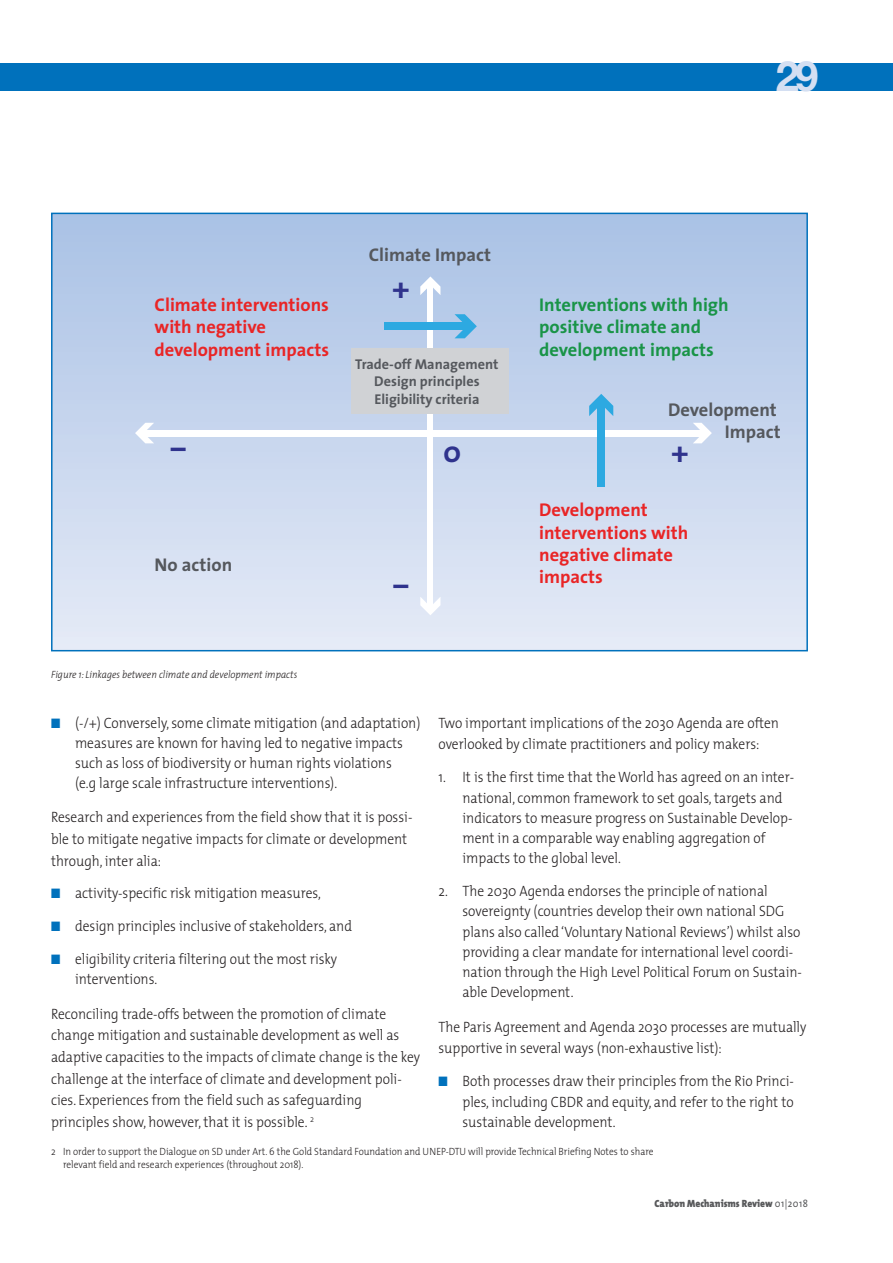
<style>
.page{position:relative;width:893px;height:1263px;background:#fff}
.page>*{position:absolute;margin:0;border:0;box-sizing:border-box;transform-origin:0 0}
.t1{font:700 42px "Helvetica Neue LT";color:#d4dff2}
.t2{font:700 29.85px "The Sans";color:#2f338d}
.t3{font:700 18.45px/22.2px "The Sans";color:#e92526}
.t4{font:700 18.45px/22.2px "The Sans";color:#199447}
.t5{font:700 18.45px/22.2px "The Sans";color:#55585d;text-align:right}
.t6{font:300 15px/20.2px "The Mix";color:#231f20;scale:.9 1}
.t7{font:700 14.25px/17.1px "The Sans";color:#55585d;text-align:center}
.t8{font:300 10.5px/12.6px "The Mix";color:#231f20;scale:.9 1}
.t9{font:italic 300 10.5px "The Mix";color:#231f20;scale:.9 1}
.t10{font:900 10.5px "The Mix";color:#58595b;scale:.9 1}
.s1{color:#0071bc}
.s2{font-weight:400}
</style>
<div class="page">
<div style="left:0;top:64px;width:893px;height:27px;background:#0071bc"></div>
<img style="left:54px;top:216px;width:751px;height:432px">
<div style="left:142px;top:430px;width:563px;height:6px;background:#fff"></div>
<svg style="left:135px;top:423px;width:19px;height:20px"></svg>
<svg style="left:693px;top:423px;width:19px;height:20px"></svg>
<div style="left:427px;top:283px;width:6px;height:325px;background:#fff"></div>
<svg style="left:420px;top:597px;width:20px;height:18px"></svg>
<svg style="left:420px;top:276px;width:20px;height:19px"></svg>
<div style="left:598px;top:402px;width:7px;height:85px;background:#2da9e1"></div>
<svg style="left:589px;top:394px;width:24px;height:22px"></svg>
<div style="left:384px;top:323px;width:85px;height:7px;background:#2da9e1"></div>
<svg style="left:454px;top:314px;width:23px;height:24px"></svg>
<div style="left:351px;top:348px;width:158px;height:66px;background:#d0d2d5"></div>
<div style="left:51px;top:213px;width:757px;height:438px;border:2px solid #0071bc"></div>
<p class="t5" style="left:369px;top:245px;width:124px">Climate Impact</p>
<h1 class="t1" style="left:776px;top:61px;width:44px">29</h1>
<h2 class="t2" style="left:392px;top:275px;width:18px">+</h2>
<p class="t3" style="left:155px;top:295px;width:176px">Climate interventions with negative development impacts</p>
<p class="t4" style="left:539px;top:295px;width:191px">Interventions with high positive climate and development impacts</p>
<p class="t7" style="left:355px;top:357px;width:145px">Trade-off Management<br>Design principles<br>Eligibility criteria</p>
<p class="t5" style="left:668px;top:400px;width:114px">Development<br>Impact</p>
<h2 class="t2" style="left:171px;top:436px;width:16px">–</h2>
<h2 class="t2" style="left:443px;top:439px;width:20px">0</h2>
<p class="t5" style="left:155px;top:556px;width:79px">No action</p>
<p class="t9" style="left:51px;top:670px;width:275px">Figure 1: Linkages between climate and development impacts</p>
<h2 class="t2" style="left:393px;top:572px;width:16px">–</h2>
<h2 class="t2" style="left:671px;top:439px;width:18px">+</h2>
<p class="t3" style="left:539px;top:500px;width:151px">Development interventions with negative climate impacts</p>
<p class="t6" style="left:75px;top:714px;width:385px;text-indent:-24px"><span class="s1">■</span> (-/+) Conversely, some climate mitigation (and adaptation) measures are known for having led to negative impacts such as loss of biodiversity or human rights violations<br>(e.g large scale infrastructure interventions).</p>
<p class="t6" style="left:51px;top:808px;width:403px;line-height:21.6px">Research and experiences from the field show that it is possi&shy;ble to mitigate negative impacts for climate or development through, inter alia:</p>
<p class="t6" style="left:51px;top:885px;width:301px"><span class="s1">■</span> activity-specific risk mitigation measures,</p>
<p class="t6" style="left:51px;top:918px;width:336px"><span class="s1">■</span> design principles inclusive of stakeholders, and</p>
<p class="t6" style="left:75px;top:951px;width:293px;text-indent:-24px"><span class="s1">■</span> eligibility criteria filtering out the most risky interventions.</p>
<p class="t6" style="left:51px;top:1004px;width:412px;line-height:21.6px">Reconciling trade-offs between the promotion of climate change mitigation and sustainable development as well as adaptive capacities to the impacts of climate change is the key challenge at the interface of climate and development poli&shy;cies. Experiences from the field such as safeguarding principles show, however, that it is possible. <sup>2</sup></p>
<p class="t6" style="left:438px;top:713px;width:380px;line-height:21.8px">Two important implications of the 2030 Agenda are often overlooked by climate practitioners and policy makers:</p>
<p class="t6" style="left:462px;top:769px;width:370px;text-indent:-24px">1. It is the first time that the World has agreed on an inter&shy;national, common framework to set goals, targets and indicators to measure progress on Sustainable Develop&shy;ment in a comparable way enabling aggregation of impacts to the global level.</p>
<p class="t6" style="left:462px;top:882px;width:379px;text-indent:-24px">2. The 2030 Agenda endorses the principle of national sovereignty (countries develop their own national SDG plans also called ‘Voluntary National Reviews’) whilst also providing a clear mandate for international level coordi&shy;nation through the High Level Political Forum on Sustain&shy;able Development.</p>
<p class="t6" style="left:438px;top:1017px;width:410px;line-height:21.8px">The Paris Agreement and Agenda 2030 processes are mutually supportive in several ways (non-exhaustive list):</p>
<p class="t6" style="left:462px;top:1073px;width:370px;text-align:justify;text-indent:-24px"><span class="s1">■</span> Both processes draw their principles from the Rio Princi&shy;ples, including CBDR and equity, and refer to the right to sustainable development.</p>
<p class="t8" style="left:63px;top:1146px;width:658px;text-indent:-12px">2 In order to support the Dialogue on SD under Art. 6 the Gold Standard Foundation and UNEP-DTU will provide Technical Briefing Notes to share relevant field and research experiences (throughout 2018).</p>
<p class="t10" style="left:654px;top:1199px;width:172px">Carbon Mechanisms Review <span class="s2">01|2018</span></p>
</div>
